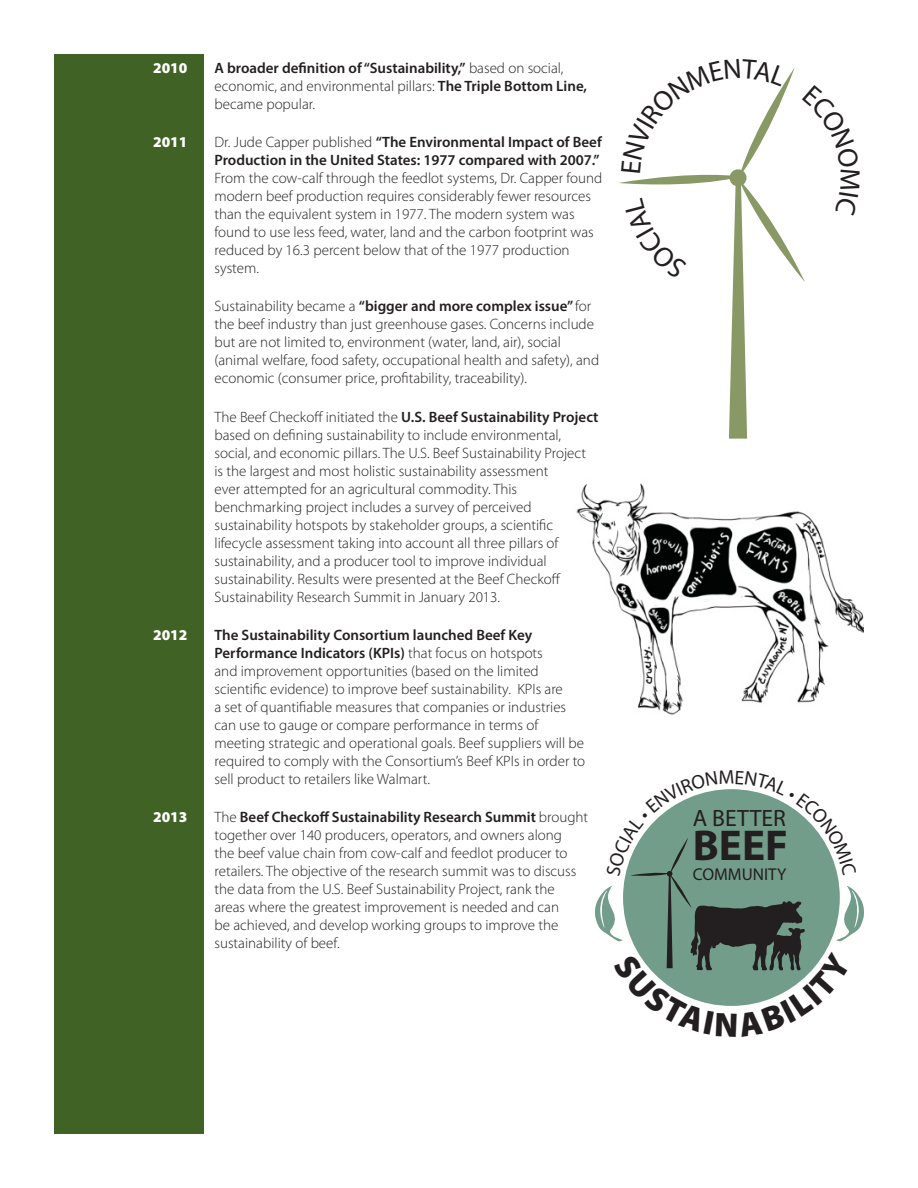
<style>
.page{position:relative;width:918px;height:1188px;background:#fff}
.page>*{position:absolute;margin:0;border:0;box-sizing:border-box;transform-origin:0 0}
.t1{font:700 43.35px "Myriad Pro";color:#231f20}
.t2{font:23.7px "Myriad Pro";color:#231f20}
.t3{font:17.1px "Myriad Pro";color:#231f20}
.t4{font:300 15px/18px "Myriad Pro";color:#231f20}
.t5{font:600 15px/18px "Myriad Pro";color:#231f20}
.t6{font:900 15px "Myriad Pro";color:#fff}
.s1{font-weight:600}
.s2{font-weight:300}
</style>
<div class="page">
<div style="left:54px;top:54px;width:149px;height:1080px;background:#406325"></div>
<img style="left:576px;top:483px;width:288px;height:232px">
<svg style="left:595px;top:789px;width:269px;height:217px"></svg>
<svg style="left:619px;top:68px;width:186px;height:371px"></svg>
<p class="t6" style="left:153px;top:58px;width:36px">2010</p>
<p class="t4" style="left:214px;top:59px;width:374px"><span class="s1">A broader definition of “Sustainability,”</span> based on social, economic, and environmental pillars: <span class="s1">The Triple Bottom Line, </span>became popular.</p>
<p class="t6" style="left:153px;top:132px;width:36px">2011</p>
<p class="t5" style="left:214px;top:133px;width:389px"><span class="s2">Dr. Jude Capper published</span> “The Environmental Impact of Beef<br>Production in the United States: 1977 compared with 2007.”</p>
<p class="t4" style="left:214px;top:169px;width:389px">From the cow-calf through the feedlot systems, Dr. Capper found modern beef production requires considerably fewer resources than the equivalent system in 1977. The modern system was found to use less feed, water, land and the carbon footprint was reduced by 16.3 percent below that of the 1977 production system.</p>
<p class="t4" style="left:214px;top:297px;width:386px">Sustainability became a <span class="s1">“bigger and more complex issue”</span> for the beef industry than just greenhouse gases. Concerns include but are not limited to, environment (water, land, air), social (animal welfare, food safety, occupational health and safety), and economic (consumer price, profitability, traceability).</p>
<p class="t4" style="left:214px;top:407px;width:386px">The Beef Checkoff initiated the <span class="s1">U.S. Beef Sustainability Project </span>based on defining sustainability to include environmental, social, and economic pillars. The U.S. Beef Sustainability Project<br>is the largest and most holistic sustainability assessment<br>ever attempted for an agricultural commodity. This benchmarking project includes a survey of perceived sustainability hotspots by stakeholder groups, a scientific lifecycle assessment taking into account all three pillars of sustainability, and a producer tool to improve individual sustainability. Results were presented at the Beef Checkoff Sustainability Research Summit in January 2013.</p>
<p class="t6" style="left:153px;top:625px;width:36px">2012</p>
<p class="t4" style="left:214px;top:626px;width:372px"><span class="s1">The Sustainability Consortium launched Beef Key Performance Indicators (KPIs)</span> that focus on hotspots<br>and improvement opportunities (based on the limited scientific evidence) to improve beef sustainability. KPIs are<br>a set of quantifiable measures that companies or industries can use to gauge or compare performance in terms of meeting strategic and operational goals. Beef suppliers will be required to comply with the Consortium’s Beef KPIs in order to sell product to retailers like Walmart.</p>
<p class="t6" style="left:153px;top:807px;width:36px">2013</p>
<p class="t4" style="left:214px;top:808px;width:375px">The <span class="s1">Beef Checkoff Sustainability Research Summit</span> brought together over 140 producers, operators, and owners along<br>the beef value chain from cow-calf and feedlot producer to retailers. The objective of the research summit was to discuss the data from the U.S. Beef Sustainability Project, rank the areas where the greatest improvement is needed and can<br>be achieved, and develop working groups to improve the sustainability of beef.</p>
<h2 class="t2" style="left:693px;top:803px;width:95px">A BETTER</h2>
<h1 class="t1" style="left:693px;top:817px;width:97px">BEEF</h1>
<p class="t3" style="left:693px;top:864px;width:95px">COMMUNITY</p>
</div>
